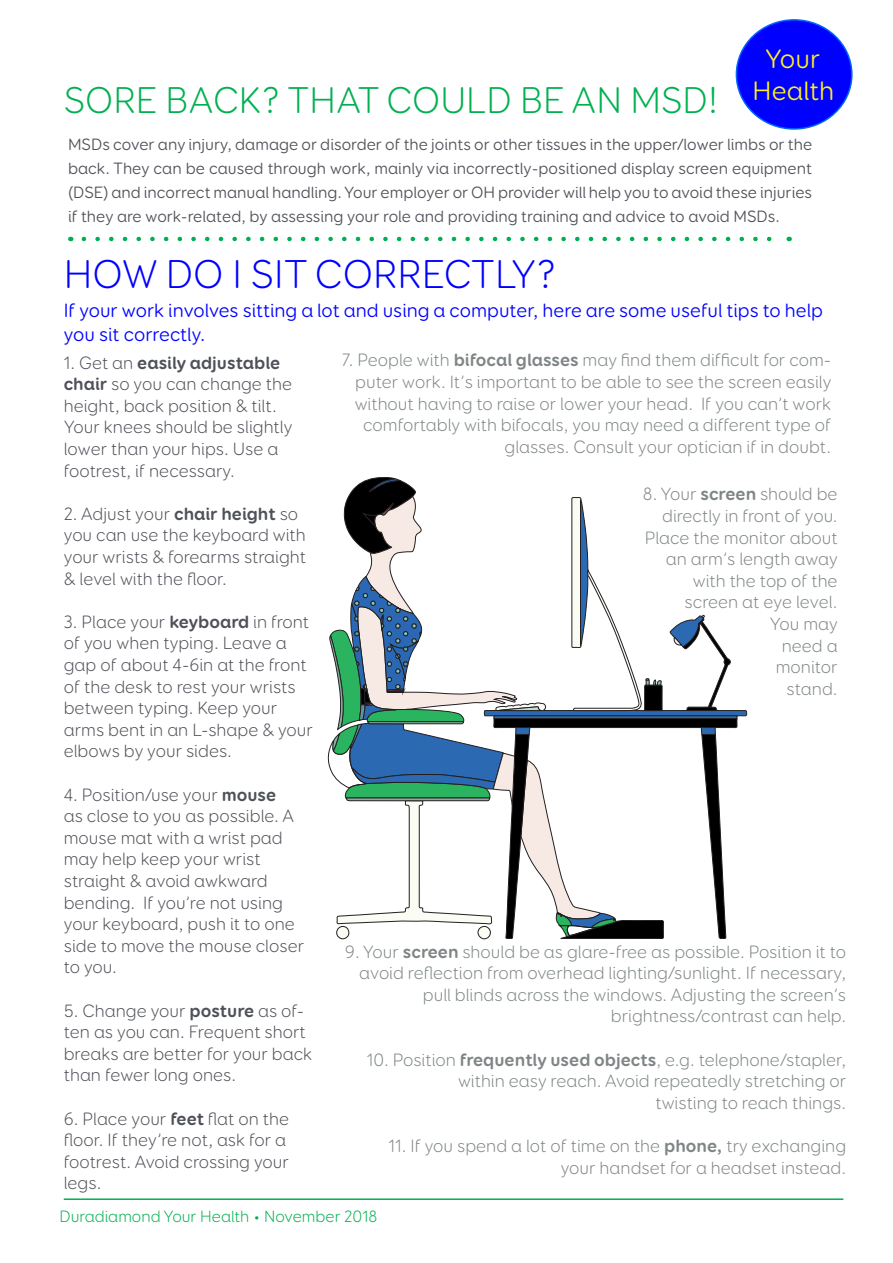
<style>
.page{position:relative;width:893px;height:1263px;background:#fff}
.page>*{position:absolute;margin:0;border:0;box-sizing:border-box;transform-origin:0 0}
.t1{font:300 40.5px "Booster Next FY";color:#00f}
.t2{font:300 37.5px "Booster Next FY";color:#00b050}
.t3{font:27px/32.4px "Booster Next FY";color:#fcee21;text-align:center}
.t4{font:19.5px/24px "Booster Next FY";color:#00f}
.t5{font:300 18px/21.6px "Booster Next FY";color:#7f8586;text-align:right}
.t6{font:300 18px/21.6px "Booster Next FY";color:#4e5158}
.t7{font:16.5px/24px "Booster Next FY";color:#4e5158;text-align:justify}
.t8{font:300 16.5px "Booster Next FY";color:#00b050}
.s1{font-weight:700}
</style>
<div class="page">
<hr style="left:64px;top:1198px;width:779px;height:2px;background:#00b050">
<svg style="left:84px;top:237px;width:688px;height:4px"></svg>
<svg style="left:327px;top:477px;width:420px;height:462px"></svg>
<div style="left:736px;top:20px;width:116px;height:109px;background:#00f;border-radius:50%"></div>
<div style="left:736px;top:19px;width:117px;height:111px;border:2px solid #06f;border-radius:50%"></div>
<p class="t2" style="left:64px;top:78px;width:656px">SORE BACK? THAT COULD BE AN MSD!</p>
<p class="t3" style="left:753px;top:42px;width:83px">Your<br>Health</p>
<p class="t7" style="left:68px;top:132px;width:746px">MSDs cover any injury, damage or disorder of the joints or other tissues in the upper/lower limbs or the back. They can be caused through work, mainly via incorrectly-positioned display screen equipment (DSE) and incorrect manual handling. Your employer or OH provider will help you to avoid these injuries if they are work-related, by assessing your role and providing training and advice to avoid MSDs.</p>
<p class="t1" style="left:64px;top:250px;width:495px">HOW DO I SIT CORRECTLY?</p>
<p class="t4" style="left:64px;top:298px;width:761px">If your work involves sitting a lot and using a computer, here are some useful tips to help you sit correctly.</p>
<p class="t6" style="left:64px;top:352px;width:230px">1. Get an <span class="s1">easily adjustable chair</span> so you can change the height, back position &amp; tilt.<br>Your knees should be slightly lower than your hips. Use a footrest, if necessary.</p>
<p class="t6" style="left:64px;top:503px;width:244px">2. Adjust your <span class="s1">chair height</span> so you can use the keyboard with your wrists &amp; forearms straight &amp; level with the floor.</p>
<p class="t6" style="left:64px;top:611px;width:251px">3. Place your <span class="s1">keyboard</span> in front of you when typing. Leave a gap of about 4-6in at the front of the desk to rest your wrists between typing. Keep your arms bent in an L-shape &amp; your elbows by your sides.</p>
<p class="t6" style="left:64px;top:784px;width:242px">4. Position/use your <span class="s1">mouse<br></span>as close to you as possible. A mouse mat with a wrist pad may help keep your wrist straight &amp; avoid awkward bending. If you’re not using your keyboard, push it to one side to move the mouse closer to you.</p>
<p class="t6" style="left:64px;top:1000px;width:250px">5. Change your <span class="s1">posture</span> as of&shy;ten as you can. Frequent short breaks are better for your back than fewer long ones.</p>
<p class="t6" style="left:64px;top:1108px;width:227px">6. Place your <span class="s1">feet</span> flat on the floor. If they’re not, ask for a footrest. Avoid crossing your legs.</p>
<p class="t5" style="left:342px;top:349px;width:491px">7. People with <span class="s1">bifocal glasses</span> may find them difficult for com&shy;puter work. It’s important to be able to see the screen easily without having to raise or lower your head. If you can’t work comfortably with bifocals, you may need a different type of glasses. Consult your optician if in doubt.</p>
<p class="t5" style="left:643px;top:483px;width:196px">8. Your <span class="s1">screen</span> should be directly in front of you.<br>Place the monitor about an arm’s length away</p>
<p class="t5" style="left:693px;top:570px;width:146px">with the top of the</p>
<p class="t5" style="left:685px;top:591px;width:155px">screen at eye level.</p>
<p class="t5" style="left:770px;top:613px;width:70px">You may</p>
<p class="t5" style="left:782px;top:635px;width:58px">need a</p>
<p class="t5" style="left:776px;top:656px;width:63px">monitor</p>
<p class="t5" style="left:787px;top:678px;width:53px">stand.</p>
<p class="t5" style="left:345px;top:940px;width:503px">9. Your <span class="s1">screen</span> should be as glare-free as possible. Position it to avoid reflection from overhead lighting/sunlight. If necessary, pull blinds across the windows. Adjusting the screen’s</p>
<p class="t5" style="left:611px;top:1005px;width:237px">brightness/contrast can help.</p>
<p class="t5" style="left:367px;top:1048px;width:481px">10. Position <span class="s1">frequently used objects</span>, e.g. telephone/stapler, within easy reach. Avoid repeatedly stretching or</p>
<p class="t5" style="left:655px;top:1092px;width:192px">twisting to reach things.</p>
<p class="t5" style="left:389px;top:1135px;width:459px">11. If you spend a lot of time on the <span class="s1">phone,</span> try exchanging</p>
<p class="t5" style="left:561px;top:1156px;width:287px">your handset for a headset instead.</p>
<p class="t8" style="left:60px;top:1206px;width:319px">Duradiamond Your Health • November 2018</p>
</div>
